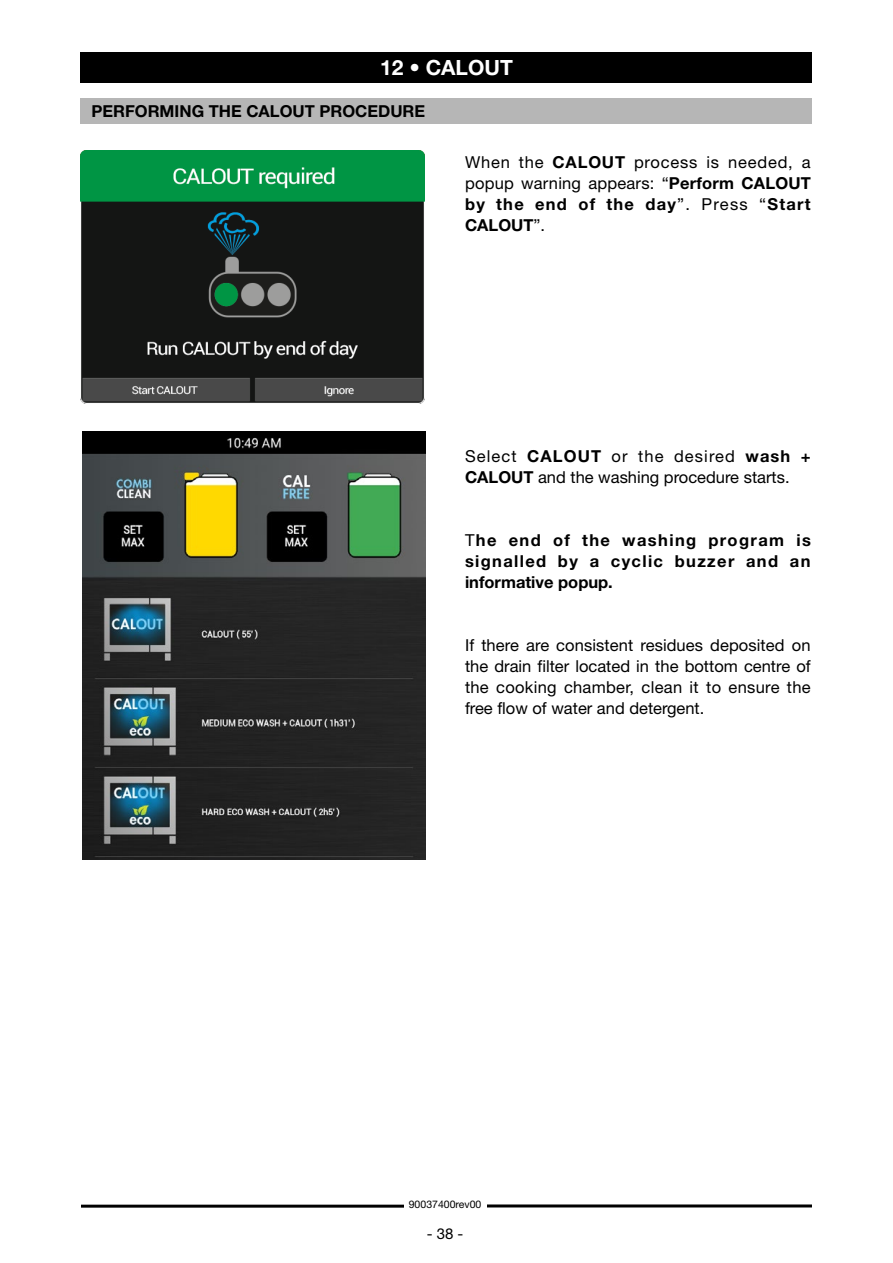
<style>
.page{position:relative;width:893px;height:1263px;background:#fff}
.page>*{position:absolute;margin:0;border:0;box-sizing:border-box;transform-origin:0 0}
.t1{font:700 21px "Helvetica Neue LT Std";color:#fff}
.t2{font:16.5px/21px "Helvetica Neue LT Std";letter-spacing:.015em;color:#000;text-align:justify}
.t3{font:700 16.5px/21px "Helvetica Neue LT Std";color:#000;text-align:justify}
.t4{font:15px "Helvetica Neue LT Std";color:#000}
.t5{font:10.5px "Helvetica Neue LT Std";color:#000}
.s1{font-weight:700}
.s2{font-weight:400}
</style>
<div class="page">
<hr style="left:81px;top:1205px;width:347px;height:3px;background:#000">
<hr style="left:466px;top:1204px;width:346px;height:3px;background:#000">
<div style="left:81px;top:52px;width:731px;height:30px;background:#000"></div>
<div style="left:81px;top:98px;width:731px;height:25px;background:#b6b6b6"></div>
<img style="left:81px;top:151px;width:343px;height:253px">
<img style="left:82px;top:431px;width:344px;height:428px">
<div style="left:404px;top:1193px;width:82px;height:24px;background:#fff"></div>
<p class="t1" style="left:380px;top:55px;width:134px">12 • CALOUT</p>
<p class="t3" style="left:91px;top:101px;width:335px">PERFORMING THE CALOUT PROCEDURE</p>
<p class="t2" style="left:465px;top:151px;width:347px">When the <span class="s1">CALOUT</span> process is needed, a popup warning appears: “<span class="s1">Perform CALOUT by the end of the day</span>”. Press “<span class="s1">Start CALOUT</span>”.</p>
<p class="t2" style="left:465px;top:445px;width:347px">Select <span class="s1">CALOUT</span> or the desired <span class="s1">wash +<br>CALOUT</span> and the washing procedure starts.</p>
<p class="t3" style="left:465px;top:529px;width:347px"><span class="s2">T</span>he end of the washing program is signalled by a cyclic buzzer and an informative popup.</p>
<p class="t2" style="left:465px;top:634px;width:347px">If there are consistent residues deposited on the drain filter located in the bottom centre of the cooking chamber, clean it to ensure the free flow of water and detergent.</p>
<p class="t5" style="left:409px;top:1198px;width:74px">90037400rev00</p>
<p class="t4" style="left:427px;top:1225px;width:38px">- 38 -</p>
</div>
